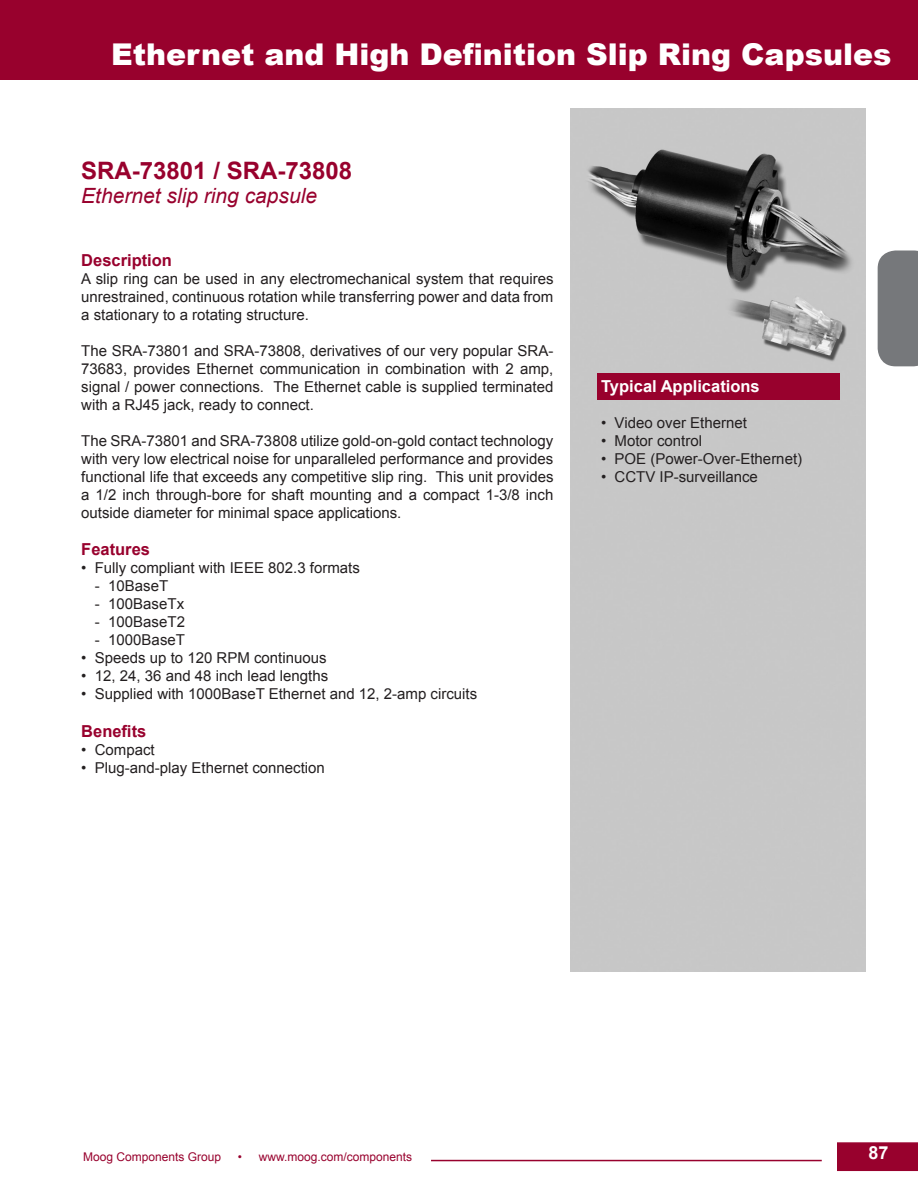
<style>
.page{position:relative;width:918px;height:1188px;background:#fff}
.page>*{position:absolute;margin:0;border:0;box-sizing:border-box;transform-origin:0 0}
.t1{font:900 30px "Arial";color:#fff}
.t2{font:700 24px "Arial";color:#98012d}
.t3{font:italic 21px "Arial";color:#98012d}
.t4{font:700 18px "Arial";color:#fff}
.heading_2{font:700 16.5px "Arial";color:#98012d}
.t5{font:700 16.5px "Arial";color:#fff}
.Typical_Uses_Bullets{font:15px/18px "Arial";color:#231f20;text-align:justify}
.t6{font:12px "Arial";color:#98012d}
</style>
<div class="page">
<div style="left:837px;top:1142px;width:81px;height:29px;background:#98012d"></div>
<hr style="left:431px;top:1160px;width:391px;height:1px;background:#98012d">
<div style="left:0;top:0;width:918px;height:79px;background:#98012d"></div>
<div style="left:878px;top:250px;width:40px;height:116px;background:#76787b"></div>
<img style="left:570px;top:108px;width:296px;height:864px">
<div style="left:597px;top:374px;width:243px;height:26px;background:#98012d"></div>
<p class="t1" style="left:111px;top:32px;width:782px">Ethernet and High Definition Slip Ring Capsules</p>
<p class="t2" style="left:81px;top:155px;width:272px">SRA-73801 / SRA-73808</p>
<p class="t3" style="left:81px;top:182px;width:237px">Ethernet slip ring capsule</p>
<p class="heading_2" style="left:81px;top:250px;width:92px">Description</p>
<p class="Typical_Uses_Bullets" style="left:81px;top:270px;width:474px">A slip ring can be used in any electromechanical system that requires unrestrained, continuous rotation while transferring power and data from a stationary to a rotating structure.</p>
<p class="Typical_Uses_Bullets" style="left:81px;top:342px;width:474px">The SRA-73801 and SRA-73808, derivatives of our very popular SRA-73683, provides Ethernet communication in combination with 2 amp, signal / power connections. The Ethernet cable is supplied terminated with a RJ45 jack, ready to connect.</p>
<p class="Typical_Uses_Bullets" style="left:81px;top:432px;width:474px">The SRA-73801 and SRA-73808 utilize gold-on-gold contact technology with very low electrical noise for unparalleled performance and provides functional life that exceeds any competitive slip ring. This unit provides a 1/2 inch through-bore for shaft mounting and a compact 1-3/8 inch outside diameter for minimal space applications.</p>
<p class="heading_2" style="left:81px;top:539px;width:70px">Features</p>
<p class="Typical_Uses_Bullets" style="left:81px;top:559px;width:280px">• Fully compliant with IEEE 802.3 formats</p>
<p class="Typical_Uses_Bullets" style="left:95px;top:577px;width:75px">- 10BaseT</p>
<p class="Typical_Uses_Bullets" style="left:95px;top:595px;width:91px">- 100BaseTx</p>
<p class="Typical_Uses_Bullets" style="left:95px;top:613px;width:92px">- 100BaseT2</p>
<p class="Typical_Uses_Bullets" style="left:95px;top:631px;width:92px">- 1000BaseT</p>
<p class="Typical_Uses_Bullets" style="left:81px;top:649px;width:247px">• Speeds up to 120 RPM continuous</p>
<p class="Typical_Uses_Bullets" style="left:81px;top:667px;width:248px">• 12, 24, 36 and 48 inch lead lengths</p>
<p class="Typical_Uses_Bullets" style="left:81px;top:685px;width:397px">• Supplied with 1000BaseT Ethernet and 12, 2-amp circuits</p>
<p class="heading_2" style="left:81px;top:720px;width:67px">Benefits</p>
<p class="Typical_Uses_Bullets" style="left:81px;top:741px;width:75px">• Compact</p>
<p class="Typical_Uses_Bullets" style="left:81px;top:759px;width:245px">• Plug-and-play Ethernet connection</p>
<p class="t5" style="left:601px;top:375px;width:160px">Typical Applications</p>
<p class="Typical_Uses_Bullets" style="left:601px;top:414px;width:147px">• Video over Ethernet</p>
<p class="Typical_Uses_Bullets" style="left:601px;top:432px;width:103px">• Motor control</p>
<p class="Typical_Uses_Bullets" style="left:601px;top:450px;width:203px">• POE (Power-Over-Ethernet)</p>
<p class="Typical_Uses_Bullets" style="left:601px;top:468px;width:158px">• CCTV IP-surveillance</p>
<p class="t6" style="left:83px;top:1149px;width:140px">Moog Components Group</p>
<p class="t6" style="left:238px;top:1149px;width:176px">• www.moog.com/components</p>
<p class="t4" style="left:868px;top:1141px;width:22px">87</p>
</div>
